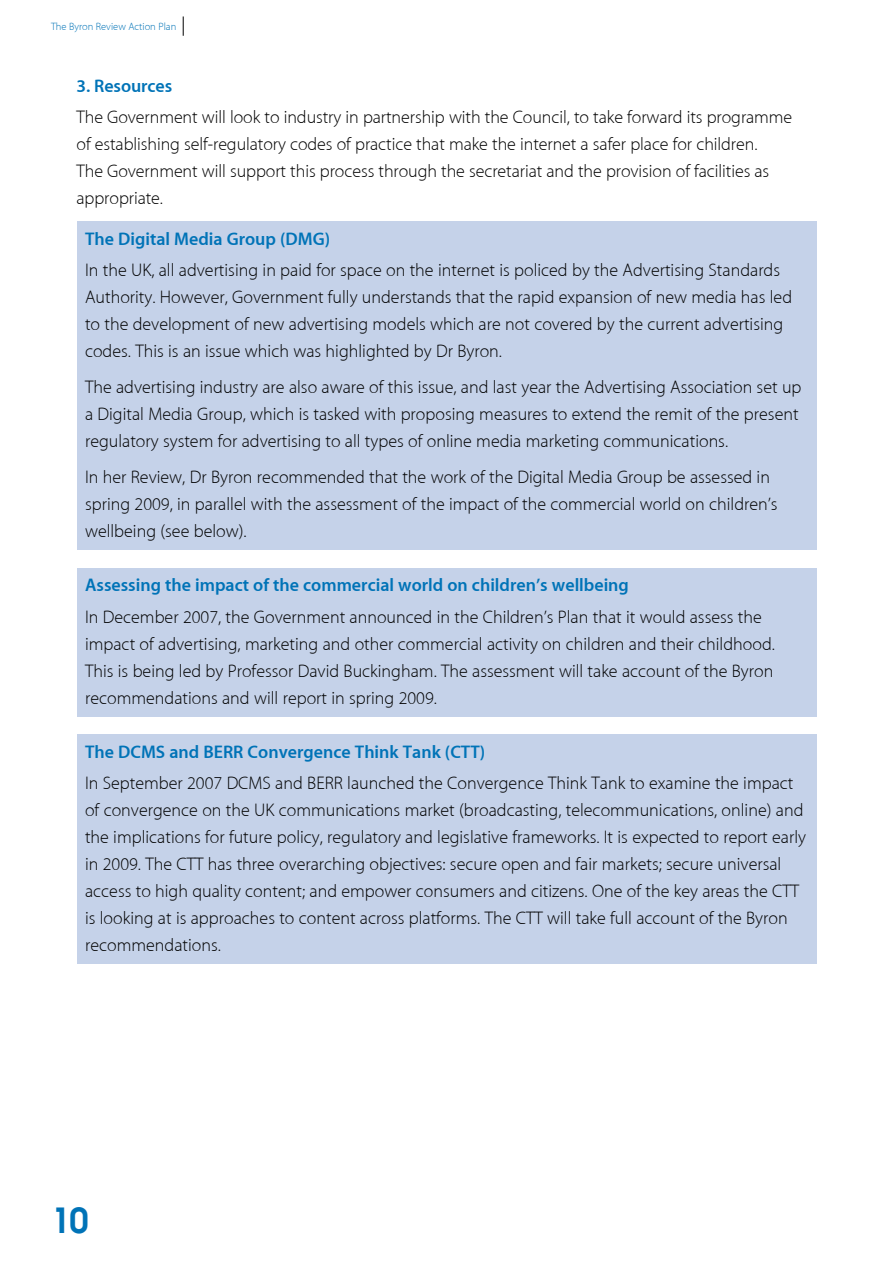
<style>
.page{position:relative;width:893px;height:1263px;background:#fff}
.page>*{position:absolute;margin:0;border:0;box-sizing:border-box;transform-origin:0 0}
.t1{font:600 34.5px "Avant Garde";color:#0073b7}
.t2{font:18px/27px "Myriad MM Light";color:#000}
.t3{font:700 18px "Myriad MM Semi";color:#0073b7}
.t4{font:10.5px "Myriad MM Light";color:#0073b7}
</style>
<div class="page">
<svg style="left:183px;top:16px;width:1px;height:20px"></svg>
<div style="left:77px;top:221px;width:739px;height:329px;background:#c5d2e9"></div>
<div style="left:77px;top:568px;width:739px;height:148px;background:#c5d2e9"></div>
<div style="left:77px;top:734px;width:739px;height:229px;background:#c5d2e9"></div>
<p class="t4" style="left:51px;top:21px;width:127px">The Byron Review Action Plan</p>
<p class="t3" style="left:77px;top:77px;width:97px">3. Resources</p>
<p class="t2" style="left:77px;top:104px;width:717px">The Government will look to industry in partnership with the Council, to take forward its programme of establishing self-regulatory codes of practice that make the internet a safer place for children.<br>The Government will support this process through the secretariat and the provision of facilities as appropriate.</p>
<p class="t3" style="left:85px;top:230px;width:247px">The Digital Media Group (DMG)</p>
<p class="t2" style="left:85px;top:258px;width:709px">In the UK, all advertising in paid for space on the internet is policed by the Advertising Standards Authority. However, Government fully understands that the rapid expansion of new media has led to the development of new advertising models which are not covered by the current advertising codes. This is an issue which was highlighted by Dr Byron.</p>
<p class="t2" style="left:85px;top:375px;width:718px">The advertising industry are also aware of this issue, and last year the Advertising Association set up a Digital Media Group, which is tasked with proposing measures to extend the remit of the present regulatory system for advertising to all types of online media marketing communications.</p>
<p class="t2" style="left:85px;top:465px;width:694px">In her Review, Dr Byron recommended that the work of the Digital Media Group be assessed in spring 2009, in parallel with the assessment of the impact of the commercial world on children’s wellbeing (see below).</p>
<p class="t3" style="left:85px;top:576px;width:545px">Assessing the impact of the commercial world on children’s wellbeing</p>
<p class="t2" style="left:85px;top:604px;width:691px">In December 2007, the Government announced in the Children’s Plan that it would assess the impact of advertising, marketing and other commercial activity on children and their childhood.<br>This is being led by Professor David Buckingham. The assessment will take account of the Byron recommendations and will report in spring 2009.</p>
<p class="t3" style="left:85px;top:742px;width:402px">The DCMS and BERR Convergence Think Tank (CTT)</p>
<p class="t2" style="left:85px;top:770px;width:722px">In September 2007 DCMS and BERR launched the Convergence Think Tank to examine the impact of convergence on the UK communications market (broadcasting, telecommunications, online) and the implications for future policy, regulatory and legislative frameworks. It is expected to report early in 2009. The CTT has three overarching objectives: secure open and fair markets; secure universal access to high quality content; and empower consumers and citizens. One of the key areas the CTT is looking at is approaches to content across platforms. The CTT will take full account of the Byron recommendations.</p>
<h1 class="t1" style="left:51px;top:1197px;width:39px">10</h1>
</div>
